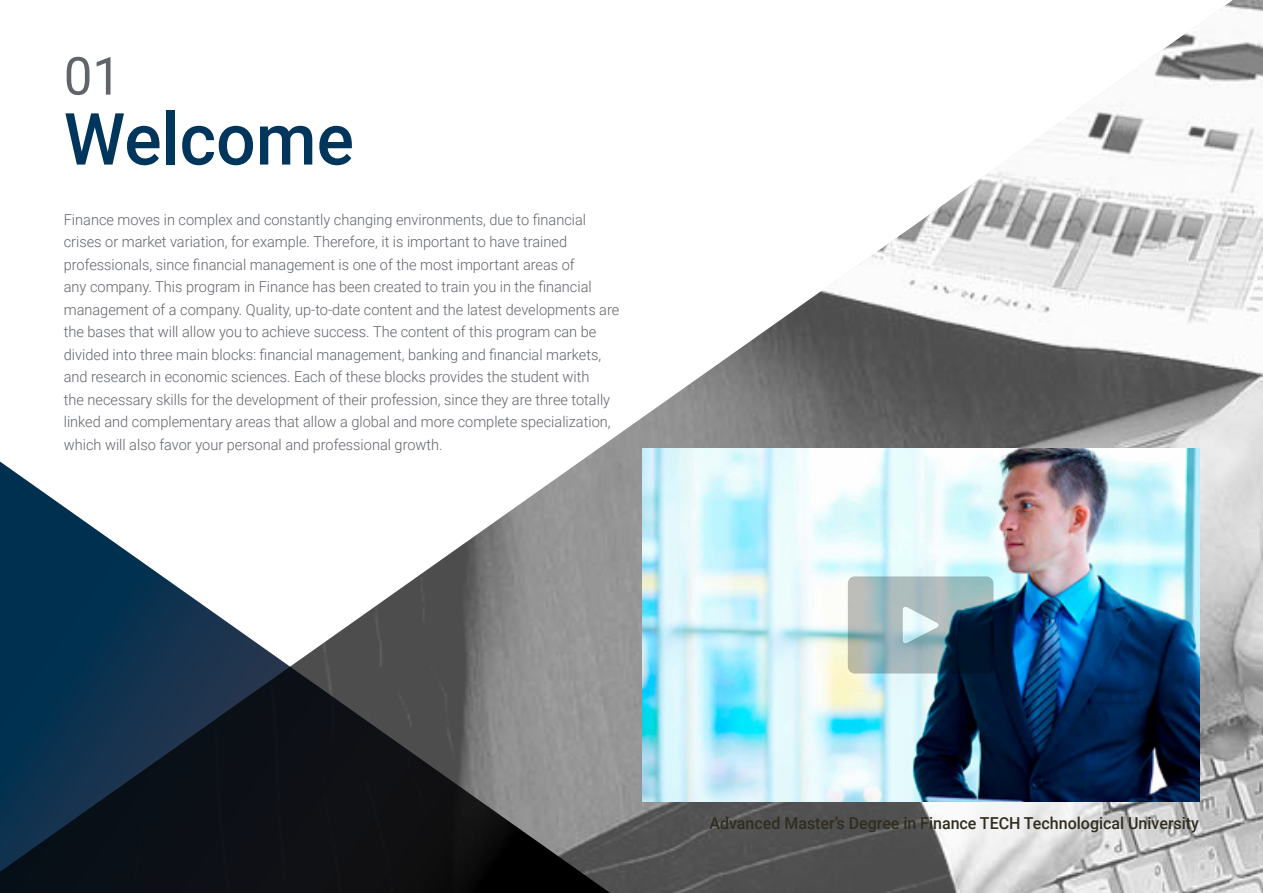
<style>
.page{position:relative;width:1263px;height:893px;background:#fff}
.page>*{position:absolute;margin:0;border:0;box-sizing:border-box;transform-origin:0 0}
.t1{font:500 72px "Roboto";color:#00355c}
.t2{font:52.5px "Roboto";color:#61646a}
.t3{font:500 16.5px "Roboto";color:#312e20}
.t4{font:300 15px/22.5px "Roboto";color:#61646a}
</style>
<div class="page">
<img style="left:602px;top:0;width:661px;height:893px">
<svg style="left:0;top:446px;width:640px;height:447px"></svg>
<img style="left:642px;top:448px;width:557px;height:353px">
<svg style="left:848px;top:576px;width:145px;height:97px;background:#849aa0"></svg>
<h2 class="t2" style="left:64px;top:39px;width:59px">01</h2>
<h1 class="t1" style="left:64px;top:89px;width:292px">Welcome</h1>
<p class="t4" style="left:64px;top:208px;width:557px">Finance moves in complex and constantly changing environments, due to financial crises or market variation, for example. Therefore, it is important to have trained professionals, since financial management is one of the most important areas of<br>any company. This program in Finance has been created to train you in the financial management of a company. Quality, up-to-date content and the latest developments are the bases that will allow you to achieve success. The content of this program can be divided into three main blocks: financial management, banking and financial markets, and research in economic sciences. Each of these blocks provides the student with<br>the necessary skills for the development of their profession, since they are three totally linked and complementary areas that allow a global and more complete specialization, which will also favor your personal and professional growth.</p>
<p class="t3" style="left:709px;top:811px;width:491px">Advanced Master’s Degree in Finance TECH Technological University</p>
</div>
